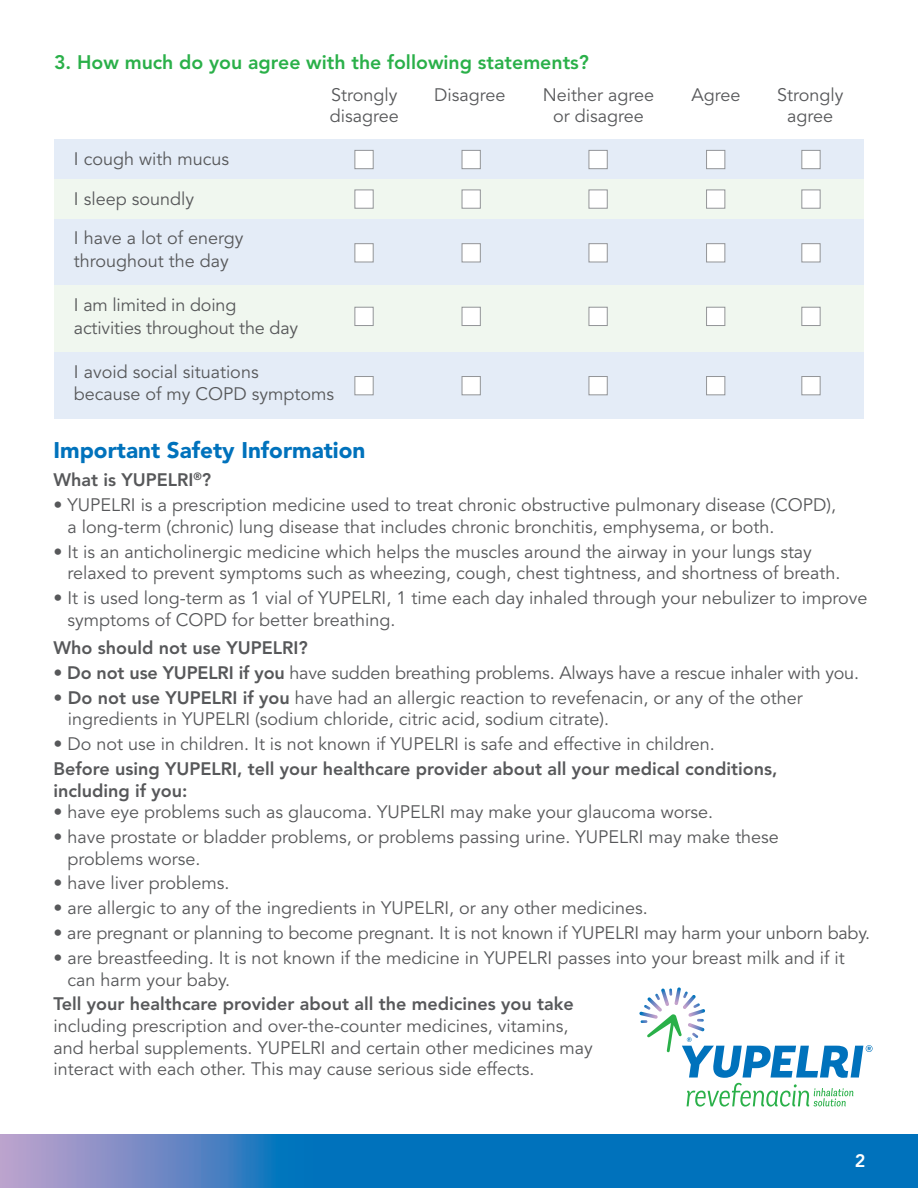
<style>
.page{position:relative;width:918px;height:1188px;background:#fff}
.page>*{position:absolute;margin:0;border:0;box-sizing:border-box;transform-origin:0 0}
.t1{font:900 22.5px "Avenir LT Std";color:#0072bc}
.t2{font:800 19.5px "Avenir LT Std";color:#2ab049}
.t3{font:18px/21.6px "Avenir LT Std";color:#57585a}
.t4{font:800 18px/21.6px "Avenir LT Std";color:#57585a}
.t5{font:800 18px "Avenir LT Std";color:#fff}
.s1{font-weight:800}
</style>
<div class="page">
<div style="left:55px;top:352px;width:809px;height:67px;background:#e4ecf7"></div>
<svg style="left:639px;top:987px;width:234px;height:120px"></svg>
<svg style="left:0;top:1134px;width:918px;height:54px"></svg>
<div style="left:55px;top:139px;width:809px;height:40px;background:#e4ecf7"></div>
<div style="left:55px;top:218px;width:809px;height:67px;background:#e4ecf7"></div>
<div style="left:55px;top:179px;width:809px;height:40px;background:#f0f7ef"></div>
<div style="left:55px;top:285px;width:809px;height:67px;background:#f0f7ef"></div>
<div style="left:355px;top:150px;width:19px;height:19px;background:#fff;border:1px solid #939598"></div>
<div style="left:589px;top:150px;width:19px;height:19px;background:#fff;border:1px solid #939598"></div>
<div style="left:462px;top:150px;width:19px;height:19px;background:#fff;border:1px solid #939598"></div>
<div style="left:706px;top:150px;width:19px;height:19px;background:#fff;border:1px solid #939598"></div>
<div style="left:801px;top:150px;width:20px;height:19px;background:#fff;border:1px solid #939598"></div>
<div style="left:355px;top:190px;width:19px;height:19px;background:#fff;border:1px solid #939598"></div>
<div style="left:589px;top:190px;width:19px;height:19px;background:#fff;border:1px solid #939598"></div>
<div style="left:462px;top:190px;width:19px;height:19px;background:#fff;border:1px solid #939598"></div>
<div style="left:706px;top:190px;width:19px;height:19px;background:#fff;border:1px solid #939598"></div>
<div style="left:801px;top:190px;width:20px;height:19px;background:#fff;border:1px solid #939598"></div>
<div style="left:355px;top:243px;width:19px;height:19px;background:#fff;border:1px solid #939598"></div>
<div style="left:589px;top:243px;width:19px;height:19px;background:#fff;border:1px solid #939598"></div>
<div style="left:462px;top:243px;width:19px;height:19px;background:#fff;border:1px solid #939598"></div>
<div style="left:706px;top:243px;width:19px;height:19px;background:#fff;border:1px solid #939598"></div>
<div style="left:801px;top:243px;width:20px;height:19px;background:#fff;border:1px solid #939598"></div>
<div style="left:355px;top:307px;width:19px;height:19px;background:#fff;border:1px solid #939598"></div>
<div style="left:589px;top:307px;width:19px;height:19px;background:#fff;border:1px solid #939598"></div>
<div style="left:462px;top:307px;width:19px;height:19px;background:#fff;border:1px solid #939598"></div>
<div style="left:706px;top:307px;width:19px;height:19px;background:#fff;border:1px solid #939598"></div>
<div style="left:801px;top:307px;width:20px;height:19px;background:#fff;border:1px solid #939598"></div>
<div style="left:355px;top:376px;width:19px;height:19px;background:#fff;border:1px solid #939598"></div>
<div style="left:589px;top:376px;width:19px;height:19px;background:#fff;border:1px solid #939598"></div>
<div style="left:462px;top:376px;width:19px;height:19px;background:#fff;border:1px solid #939598"></div>
<div style="left:706px;top:376px;width:19px;height:19px;background:#fff;border:1px solid #939598"></div>
<div style="left:801px;top:376px;width:20px;height:19px;background:#fff;border:1px solid #939598"></div>
<p class="t2" style="left:54px;top:50px;width:537px">3. How much do you agree with the following statements?</p>
<p class="t3" style="left:330px;top:84px;width:70px;line-height:21px">Strongly disagree</p>
<p class="t3" style="left:777px;top:84px;width:68px;line-height:21px;text-align:center">Strongly agree</p>
<p class="t3" style="left:434px;top:84px;width:73px">Disagree</p>
<p class="t3" style="left:543px;top:84px;width:113px;line-height:21px;text-align:center">Neither agree or disagree</p>
<p class="t3" style="left:691px;top:84px;width:51px">Agree</p>
<p class="t3" style="left:74px;top:148px;width:157px">I cough with mucus</p>
<p class="t3" style="left:74px;top:188px;width:122px">I sleep soundly</p>
<p class="t3" style="left:74px;top:228px;width:171px;line-height:22.5px">I have a lot of energy throughout the day</p>
<p class="t3" style="left:74px;top:294px;width:226px;line-height:22.5px">I am limited in doing activities throughout the day</p>
<p class="t3" style="left:74px;top:361px;width:262px;line-height:22.5px">I avoid social situations<br>because of my COPD symptoms</p>
<p class="t1" style="left:54px;top:437px;width:313px">Important Safety Information</p>
<p class="t4" style="left:54px;top:469px;width:159px">What is YUPELRI<sup>®</sup>?</p>
<p class="t3" style="left:68px;top:495px;width:770px;text-indent:-14px">• YUPELRI is a prescription medicine used to treat chronic obstructive pulmonary disease (COPD), a long-term (chronic) lung disease that includes chronic bronchitis, emphysema, or both.</p>
<p class="t3" style="left:68px;top:541px;width:775px;text-indent:-14px">• It is an anticholinergic medicine which helps the muscles around the airway in your lungs stay relaxed to prevent symptoms such as wheezing, cough, chest tightness, and shortness of breath.</p>
<p class="t3" style="left:68px;top:588px;width:801px;text-indent:-14px">• It is used long-term as 1 vial of YUPELRI, 1 time each day inhaled through your nebulizer to improve symptoms of COPD for better breathing.</p>
<p class="t4" style="left:54px;top:637px;width:256px">Who should not use YUPELRI?</p>
<p class="t3" style="left:54px;top:662px;width:807px">• <span class="s1">Do not use YUPELRI if you</span> have sudden breathing problems. Always have a rescue inhaler with you.</p>
<p class="t3" style="left:68px;top:687px;width:737px;text-indent:-14px">• <span class="s1">Do not use YUPELRI if you</span> have had an allergic reaction to revefenacin, or any of the other ingredients in YUPELRI (sodium chloride, citric acid, sodium citrate).</p>
<p class="t3" style="left:54px;top:734px;width:663px">• Do not use in children. It is not known if YUPELRI is safe and effective in children.</p>
<p class="t4" style="left:54px;top:758px;width:726px">Before using YUPELRI, tell your healthcare provider about all your medical conditions, including if you:</p>
<p class="t3" style="left:54px;top:802px;width:661px">• have eye problems such as glaucoma. YUPELRI may make your glaucoma worse.</p>
<p class="t3" style="left:68px;top:827px;width:713px;text-indent:-14px">• have prostate or bladder problems, or problems passing urine. YUPELRI may make these problems worse.</p>
<p class="t3" style="left:54px;top:873px;width:178px">• have liver problems.</p>
<p class="t3" style="left:54px;top:898px;width:596px">• are allergic to any of the ingredients in YUPELRI, or any other medicines.</p>
<p class="t3" style="left:54px;top:923px;width:818px">• are pregnant or planning to become pregnant. It is not known if YUPELRI may harm your unborn baby.</p>
<p class="t3" style="left:68px;top:948px;width:779px;text-indent:-14px">• are breastfeeding. It is not known if the medicine in YUPELRI passes into your breast milk and if it can harm your baby.</p>
<p class="t4" style="left:54px;top:993px;width:522px">Tell your healthcare provider about all the medicines you take</p>
<p class="t3" style="left:54px;top:1016px;width:541px">including prescription and over-the-counter medicines, vitamins, and herbal supplements. YUPELRI and certain other medicines may interact with each other. This may cause serious side effects.</p>
<p class="t5" style="left:855px;top:1150px;width:12px">2</p>
</div>
